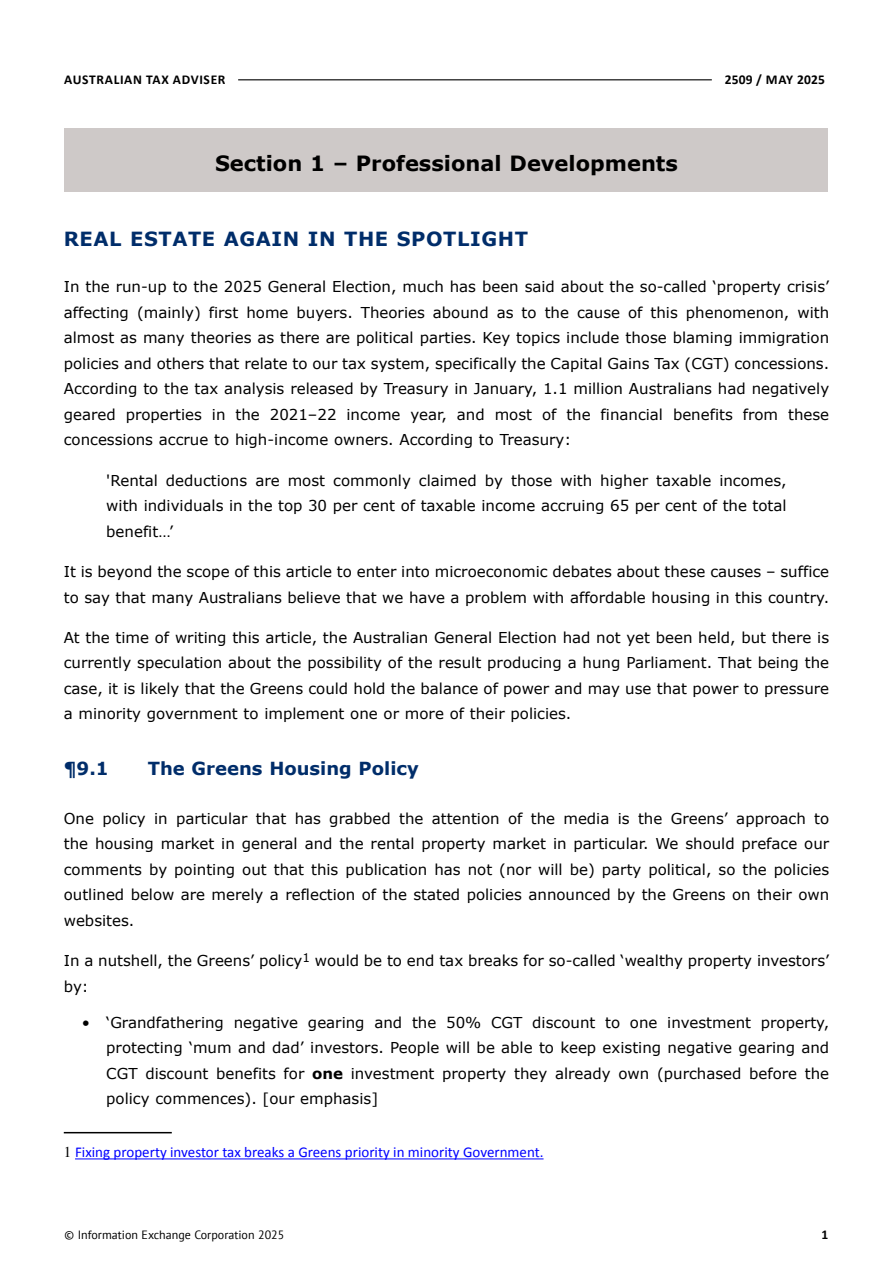
<style>
.page{position:relative;width:893px;height:1263px;background:#fff}
.page>*{position:absolute;margin:0;border:0;box-sizing:border-box;transform-origin:0 0}
.t1{font:700 21px "Verdana";color:#000}
.t2{font:700 19.5px "Verdana";letter-spacing:.03em;color:#002d6a}
.t3{font:700 18px "Verdana";color:#002d6a}
.t4{font:15px/25.5px "Verdana";color:#000;text-align:justify}
.t5{font:15px "Calibri";color:#00f}
.t6{font:700 13.5px "Calibri";letter-spacing:.05em;color:#000}
.t7{font:700 13.5px "Calibri";letter-spacing:.01em;color:#000}
.t8{font:12px "PT Sans";color:#000}
.s1{font-weight:700}
.s2{font-family:"Times";color:#000}
</style>
<div class="page">
<hr style="left:238px;top:79px;width:474px;height:1px;background:#000">
<div style="left:65px;top:128px;width:763px;height:64px;background:#cec9c8"></div>
<hr style="left:64px;top:1132px;width:108px;height:1px;background:#000">
<hr style="left:75px;top:1158px;width:469px;height:1px;background:#00f">
<p class="t6" style="left:64px;top:71px;width:163px">AUSTRALIAN TAX ADVISER</p>
<p class="t7" style="left:725px;top:71px;width:102px">2509 / MAY 2025</p>
<h1 class="t1" style="left:215px;top:149px;width:464px">Section 1 – Professional Developments</h1>
<h2 class="t2" style="left:64px;top:226px;width:466px">REAL ESTATE AGAIN IN THE SPOTLIGHT</h2>
<p class="t4" style="left:64px;top:274px;width:767px">In the run-up to the 2025 General Election, much has been said about the so-called ‘property crisis’ affecting (mainly) first home buyers. Theories abound as to the cause of this phenomenon, with almost as many theories as there are political parties. Key topics include those blaming immigration policies and others that relate to our tax system, specifically the Capital Gains Tax (CGT) concessions.<br>According to the tax analysis released by Treasury in January, 1.1 million Australians had negatively geared properties in the 2021–22 income year, and most of the financial benefits from these concessions accrue to high-income owners. According to Treasury:</p>
<p class="t4" style="left:106px;top:468px;width:682px">'Rental deductions are most commonly claimed by those with higher taxable incomes, with individuals in the top 30 per cent of taxable income accruing 65 per cent of the total benefit…’</p>
<p class="t4" style="left:64px;top:559px;width:767px">It is beyond the scope of this article to enter into microeconomic debates about these causes – suffice to say that many Australians believe that we have a problem with affordable housing in this country.</p>
<p class="t4" style="left:64px;top:625px;width:767px">At the time of writing this article, the Australian General Election had not yet been held, but there is currently speculation about the possibility of the result producing a hung Parliament. That being the case, it is likely that the Greens could hold the balance of power and may use that power to pressure a minority government to implement one or more of their policies.</p>
<p class="t3" style="left:64px;top:757px;width:46px">¶9.1</p>
<p class="t3" style="left:148px;top:757px;width:272px">The Greens Housing Policy</p>
<p class="t4" style="left:64px;top:806px;width:767px">One policy in particular that has grabbed the attention of the media is the Greens’ approach to the housing market in general and the rental property market in particular. We should preface our comments by pointing out that this publication has not (nor will be) party political, so the policies outlined below are merely a reflection of the stated policies announced by the Greens on their own websites.</p>
<p class="t4" style="left:64px;top:948px;width:767px">In a nutshell, the Greens’ policy<sup>1</sup> would be to end tax breaks for so-called ‘wealthy property investors’ by:</p>
<p class="t4" style="left:106px;top:1010px;width:724px;text-indent:-25px">• ‘Grandfathering negative gearing and the 50% CGT discount to one investment property, protecting ‘mum and dad’ investors. People will be able to keep existing negative gearing and CGT discount benefits for <span class="s1">one</span> investment property they already own (purchased before the policy commences). [our emphasis]</p>
<p class="t5" style="left:64px;top:1142px;width:481px"><span class="s2">1</span> Fixing property investor tax breaks a Greens priority in minority Government.</p>
<p class="t8" style="left:65px;top:1227px;width:221px">© Information Exchange Corporation 2025</p>
<p class="t6" style="left:821px;top:1226px;width:8px">1</p>
</div>
